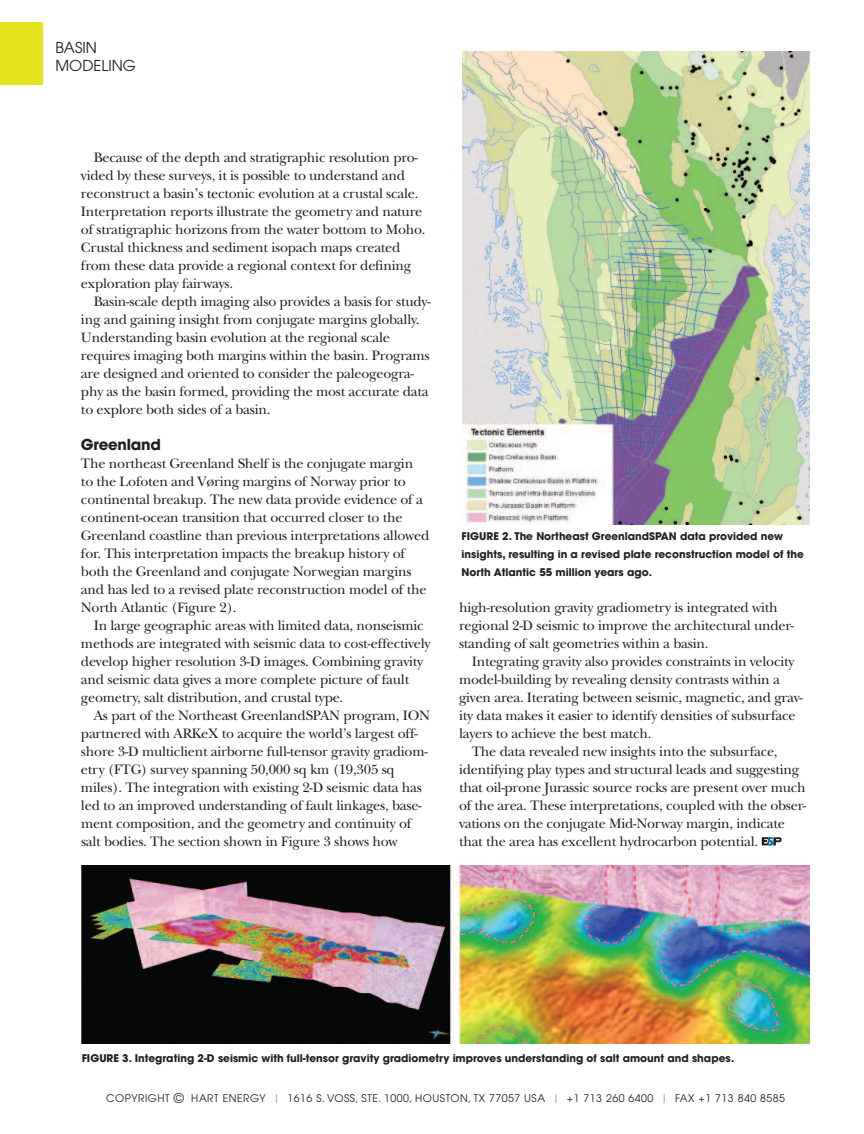
<style>
.page{position:relative;width:864px;height:1134px;background:#fff}
.page>*{position:absolute;margin:0;border:0;box-sizing:border-box;transform-origin:0 0}
.t1{font:15px/18px "Avant Garde";color:#231f20}
.t2{font:700 15px "Avant Garde";letter-spacing:-.015em;color:#231f20}
.t3{font:14.25px/18px "New Baskerville";letter-spacing:-.015em;color:#231f20}
.t4{font:700 10.5px/18px "Avant Garde";color:#231f20}
.t5{font:10.5px "Avant Garde";letter-spacing:.05em;color:#231f20}
.s1{font-size:13.5px}
.s2{color:#939598}
</style>
<div class="page">
<svg style="left:762px;top:837px;width:20px;height:9px"></svg>
<div style="left:0;top:23px;width:43px;height:62px;background:#e2e318"></div>
<img style="left:463px;top:52px;width:347px;height:472px">
<img style="left:81px;top:866px;width:729px;height:178px">
<p class="t1" style="left:56px;top:40px;width:82px">BASIN<br>MODELING</p>
<p class="t3" style="left:81px;top:150px;width:346px;text-indent:13px">Because of the depth and stratigraphic resolution pro&shy;vided by these surveys, it is possible to understand and reconstruct a basin’s tectonic evolution at a crustal scale.<br>Interpretation reports illustrate the geometry and nature of stratigraphic horizons from the water bottom to Moho.<br>Crustal thickness and sediment isopach maps created from these data provide a regional context for defining exploration play fairways.</p>
<p class="t3" style="left:81px;top:294px;width:351px;text-indent:13px">Basin-scale depth imaging also provides a basis for study&shy;ing and gaining insight from conjugate margins globally.<br>Understanding basin evolution at the regional scale requires imaging both margins within the basin. Programs are designed and oriented to consider the paleogeogra&shy;phy as the basin formed, providing the most accurate data to explore both sides of a basin.</p>
<p class="t2" style="left:81px;top:439px;width:81px">Greenland</p>
<p class="t3" style="left:81px;top:456px;width:350px">The northeast Greenland Shelf is the conjugate margin<br>to the Lofoten and Vøring margins of Norway prior to continental breakup. The new data provide evidence of a continent-ocean transition that occurred closer to the Greenland coastline than previous interpretations allowed for. This interpretation impacts the breakup history of both the Greenland and conjugate Norwegian margins and has led to a revised plate reconstruction model of the North Atlantic (Figure 2).</p>
<p class="t3" style="left:81px;top:618px;width:351px;text-indent:13px">In large geographic areas with limited data, nonseismic methods are integrated with seismic data to cost-effectively develop higher resolution 3-D images. Combining gravity and seismic data gives a more complete picture of fault geometry, salt distribution, and crustal type.</p>
<p class="t3" style="left:81px;top:708px;width:351px;text-indent:13px">As part of the Northeast GreenlandSPAN program, ION partnered with ARKeX to acquire the world’s largest off&shy;shore 3-D multiclient airborne full-tensor gravity gradiom&shy;etry (FTG) survey spanning 50,000 sq km (19,305 sq miles). The integration with existing 2-D seismic data has led to an improved understanding of fault linkages, base&shy;ment composition, and the geometry and continuity of salt bodies. The section shown in Figure 3 shows how</p>
<p class="t4" style="left:462px;top:529px;width:344px">FIGURE 2. The Northeast GreenlandSPAN data provided new insights, resulting in a revised plate reconstruction model of the<br>North Atlantic 55 million years ago.</p>
<p class="t3" style="left:459px;top:600px;width:337px">high-resolution gravity gradiometry is integrated with regional 2-D seismic to improve the architectural under&shy;standing of salt geometries within a basin.</p>
<p class="t3" style="left:472px;top:654px;width:324px">Integrating gravity also provides constraints in velocity</p>
<p class="t3" style="left:459px;top:672px;width:322px">model-building by revealing density contrasts within a</p>
<p class="t3" style="left:459px;top:690px;width:345px">given area. Iterating between seismic, magnetic, and grav-</p>
<p class="t3" style="left:459px;top:708px;width:338px">ity data makes it easier to identify densities of subsurface</p>
<p class="t3" style="left:459px;top:726px;width:194px">layers to achieve the best match.</p>
<p class="t3" style="left:472px;top:744px;width:307px">The data revealed new insights into the subsurface,</p>
<p class="t3" style="left:459px;top:762px;width:342px">identifying play types and structural leads and suggesting</p>
<p class="t3" style="left:459px;top:780px;width:348px">that oil-prone Jurassic source rocks are present over much</p>
<p class="t3" style="left:459px;top:798px;width:349px">of the area. These interpretations, coupled with the obser-</p>
<p class="t3" style="left:459px;top:816px;width:327px">vations on the conjugate Mid-Norway margin, indicate</p>
<p class="t3" style="left:459px;top:834px;width:301px">that the area has excellent hydrocarbon potential.</p>
<p class="t4" style="left:82px;top:1051px;width:654px">FIGURE 3. Integrating 2-D seismic with full-tensor gravity gradiometry improves understanding of salt amount and shapes.</p>
<p class="t5" style="left:106px;top:1095px;width:680px">COPYRIGHT <span class="s1">©</span> HART ENERGY <span class="s2">|</span> 1616 S. VOSS, STE. 1000, HOUSTON, TX 77057 USA <span class="s2">|</span> +1 713 260 6400 <span class="s2">|</span> FAX +1 713 840 8585</p>
</div>
